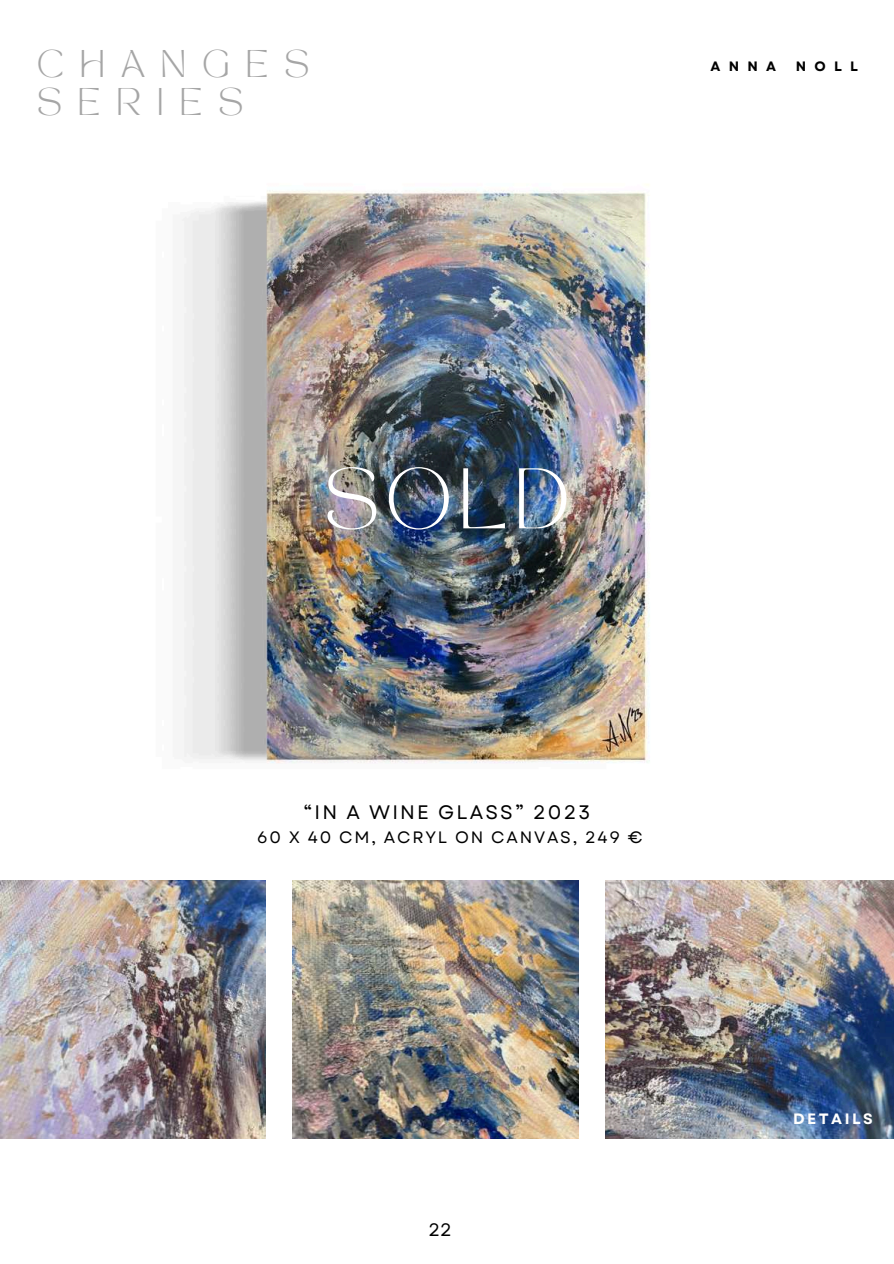
<style>
.page{position:relative;width:894px;height:1264px;background:#fff}
.page>*{position:absolute;margin:0;border:0;box-sizing:border-box;transform-origin:0 0}
.t1{font:60px "TAN MONCHERI Regular";color:#fff}
.t2{font:27px/37.2px "TAN MONCHERI Regular";letter-spacing:.6em;color:#a6a6a6}
.t3{font:19.5px "Garet";letter-spacing:.11em;color:#000}
.t4{font:18px "Garet";color:#000}
.t5{font:16.5px "Garet";letter-spacing:.11em;color:#000}
.t6{font:700 15px "Garet";letter-spacing:.165em;color:#fff}
.t7{font:700 13.65px "Garet";letter-spacing:.61em;color:#000}
</style>
<div class="page">
<img style="left:292px;top:880px;width:286px;height:258px">
<img style="left:605px;top:880px;width:288px;height:258px">
<img style="left:0;top:880px;width:266px;height:258px">
<img style="left:181px;top:184px;width:469px;height:579px">
<h2 class="t2" style="left:37px;top:47px;width:273px">CHANGES<br>SERIES</h2>
<p class="t7" style="left:710px;top:58px;width:67px">ANNA</p>
<p class="t7" style="left:795px;top:58px;width:64px">NOLL</p>
<h1 class="t1" style="left:324px;top:451px;width:247px">SOLD</h1>
<p class="t3" style="left:303px;top:800px;width:288px">&lt;IN A WINE GLASS= 2023</p>
<p class="t5" style="left:257px;top:826px;width:387px">60 X 40 CM, ACRYL ON CANVAS, 249 €</p>
<p class="t4" style="left:428px;top:1218px;width:25px">22</p>
<p class="t6" style="left:793px;top:1109px;width:81px">DETAILS</p>
</div>
